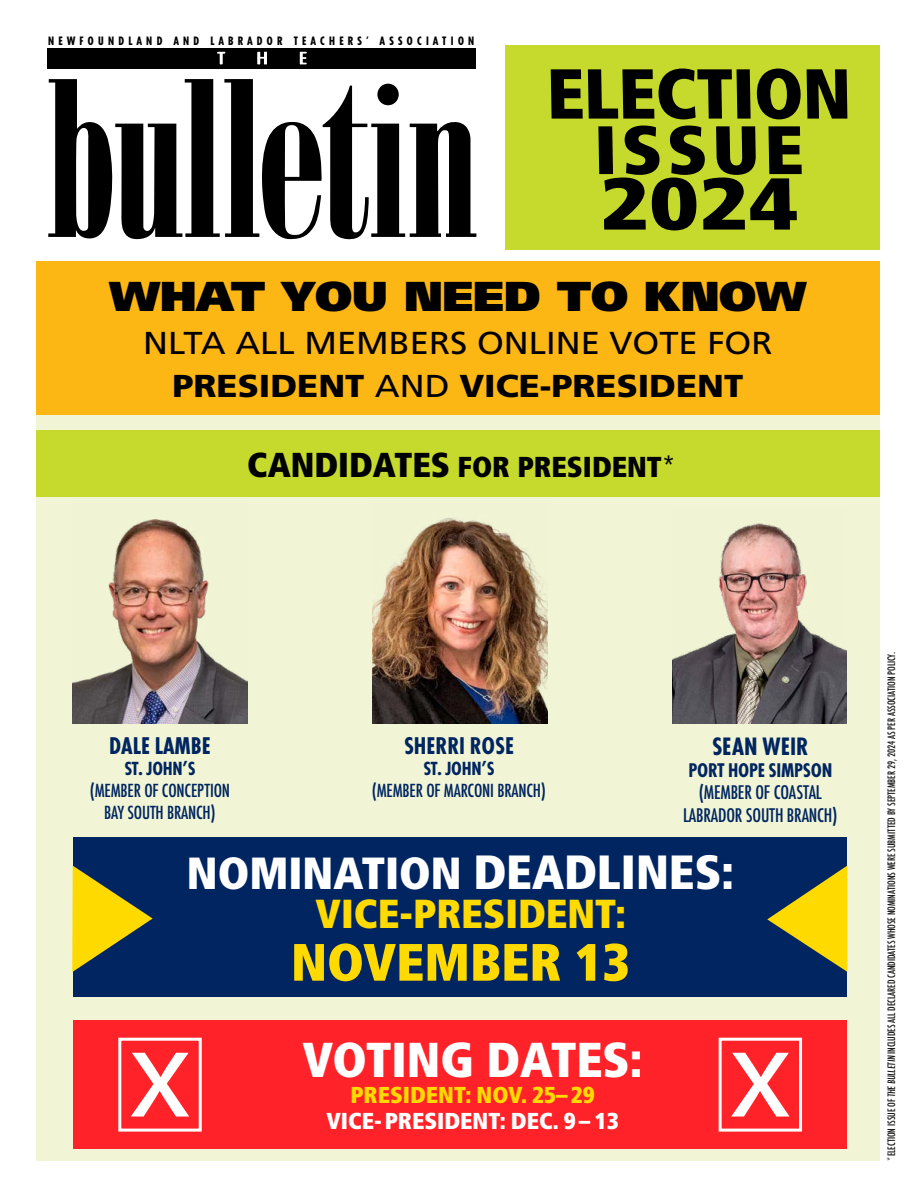
<style>
.page{position:relative;width:918px;height:1188px;background:#fff}
.page>*{position:absolute;margin:0;border:0;box-sizing:border-box;transform-origin:0 0}
.t1{font:900 condensed 73.35px "Frutiger LT Std";color:#000;scale:1.28 1}
.t2{font:900 condensed 70.5px "Frutiger LT Std";color:#000}
.t3{font:900 condensed 68.4px "Frutiger LT Std";color:#000;scale:1.08 1}
.t4{font:900 condensed 52.5px "Frutiger LT Std";color:#ffda00}
.t5{font:900 condensed 48.9px "Frutiger LT Std";color:#fff}
.t6{font:900 condensed 45px "Frutiger LT Std";color:#fff}
.t7{font:900 41.7px "Frutiger LT Std";letter-spacing:-.01em;color:#000;scale:1.09 1}
.t8{font:900 condensed 40.5px "Frutiger LT Std";color:#ffda00}
.t9{font:31.65px/43.2px "Frutiger LT Std";color:#000;text-align:center;scale:1.09 1}
.t10{font:900 condensed 28.8px "Frutiger LT Std";color:#000}
.t11{font:700 condensed 26.25px "ST Function";color:#002560}
.t12{font:700 condensed 25.2px "ST Function";color:#002560}
.t13{font:900 condensed 23.1px "Frutiger LT Std";color:#fff}
.t14{font:900 condensed 23.1px "Frutiger LT Std";color:#ffda00}
.t15{font:condensed 20.55px/22.5px "ST Function";letter-spacing:-.01em;color:#002560;text-align:center}
.t16{font:700 condensed 20.55px "ST Function";letter-spacing:-.01em;color:#002560}
.t17{font:condensed 19.8px/21.6px "ST Function";letter-spacing:-.01em;color:#002560;text-align:center}
.t18{font:700 condensed 19.8px "ST Function";letter-spacing:-.01em;color:#002560}
.t19{font:800 condensed 11.55px "Tempo Std";letter-spacing:.4em;color:#000;scale:.95 1}
.t20{font:condensed 11.25px "ST Function";letter-spacing:-.01em;color:#141414}
.s1{font-weight:900}
.s2{font-size:34.5px}
.s3{font-weight:300}
.s4{font-size:48px}
</style>
<div class="page">
<div style="left:505px;top:45px;width:375px;height:205px;background:#c6d92d"></div>
<svg style="left:48px;top:79px;width:428px;height:161px"></svg>
<div style="left:377px;top:84px;width:22px;height:21px;background:#000;border-radius:50%"></div>
<div style="left:47px;top:48px;width:429px;height:20px;background:#000"></div>
<svg style="left:217px;top:51px;width:9px;height:14px"></svg>
<svg style="left:257px;top:51px;width:10px;height:14px"></svg>
<svg style="left:299px;top:51px;width:8px;height:14px"></svg>
<div style="left:36px;top:405px;width:844px;height:756px;background:#f1f5d5"></div>
<div style="left:36px;top:261px;width:844px;height:154px;background:#fdb714"></div>
<div style="left:73px;top:837px;width:774px;height:160px;background:#002560"></div>
<img style="left:72px;top:519px;width:176px;height:205px">
<img style="left:673px;top:523px;width:174px;height:201px">
<div style="left:73px;top:1021px;width:774px;height:128px;background:#ff2329"></div>
<div style="left:36px;top:431px;width:844px;height:66px;background:#c6d92d"></div>
<div style="left:719px;top:1038px;width:83px;height:94px;border:3px solid #fff"></div>
<svg style="left:731px;top:1053px;width:59px;height:64px"></svg>
<div style="left:118px;top:1038px;width:84px;height:94px;border:3px solid #fff"></div>
<svg style="left:131px;top:1053px;width:58px;height:64px"></svg>
<svg style="left:72px;top:866px;width:81px;height:106px"></svg>
<svg style="left:767px;top:865px;width:80px;height:107px"></svg>
<img style="left:372px;top:518px;width:176px;height:206px">
<p class="t19" style="left:48px;top:33px;width:450px">NEWFOUNDLAND AND LABRADOR TEACHERS’ ASSOCIATION</p>
<h2 class="t2" style="left:547px;top:51px;width:307px">ELECTION</h2>
<h3 class="t3" style="left:595px;top:108px;width:197px">ISSUE</h3>
<h1 class="t1" style="left:601px;top:159px;width:157px">2024</h1>
<h3 class="t7" style="left:110px;top:271px;width:641px">WHAT YOU NEED TO KNOW</h3>
<h3 class="t9" style="left:143px;top:321px;width:579px">NLTA ALL MEMBERS ONLINE VOTE FOR<br><span class="s1">PRESIDENT</span> AND <span class="s1">VICE-PRESIDENT</span></h3>
<h3 class="t10" style="left:247px;top:449px;width:430px"><span class="s2">CANDIDATES</span> FOR PRESIDENT<span class="s3">*</span></h3>
<h3 class="t12" style="left:109px;top:731px;width:103px">DALE LAMBE</h3>
<h3 class="t18" style="left:124px;top:757px;width:73px">ST. JOHN’S</h3>
<h3 class="t17" style="left:90px;top:779px;width:142px">(MEMBER OF CONCEPTION<br>BAY SOUTH BRANCH)</h3>
<h3 class="t12" style="left:404px;top:731px;width:111px">SHERRI ROSE</h3>
<h3 class="t18" style="left:423px;top:757px;width:73px">ST. JOHN’S</h3>
<h3 class="t17" style="left:372px;top:779px;width:176px">(MEMBER OF MARCONI BRANCH)</h3>
<h3 class="t11" style="left:712px;top:731px;width:98px">SEAN WEIR</h3>
<h3 class="t16" style="left:688px;top:758px;width:146px">PORT HOPE SIMPSON</h3>
<h3 class="t15" style="left:683px;top:781px;width:156px">(MEMBER OF COASTAL<br>LABRADOR SOUTH BRANCH)</h3>
<h3 class="t6" style="left:187px;top:846px;width:549px">NOMINATION <span class="s4">DEADLINES:</span></h3>
<h3 class="t8" style="left:316px;top:889px;width:312px">VICE-PRESIDENT:</h3>
<h3 class="t4" style="left:291px;top:930px;width:340px">NOVEMBER 13</h3>
<h3 class="t5" style="left:303px;top:1030px;width:342px">VOTING DATES:</h3>
<h3 class="t14" style="left:350px;top:1081px;width:246px">PRESIDENT: NOV. 25– 29</h3>
<h3 class="t13" style="left:326px;top:1107px;width:294px">VICE-PRESIDENT: DEC. 9– 13</h3>
<p class="t20" style="left:885px;top:1161px;width:510px;rotate:-90deg">*ELECTION ISSUE OF THE BULLETIN INCLUDES ALL DECLARED CANDIDATES WHOSE NOMINATIONS WERE SUBMITTED BY SEPTEMBER 29, 2024 AS PER ASSOCIATION POLICY.</p>
</div>
